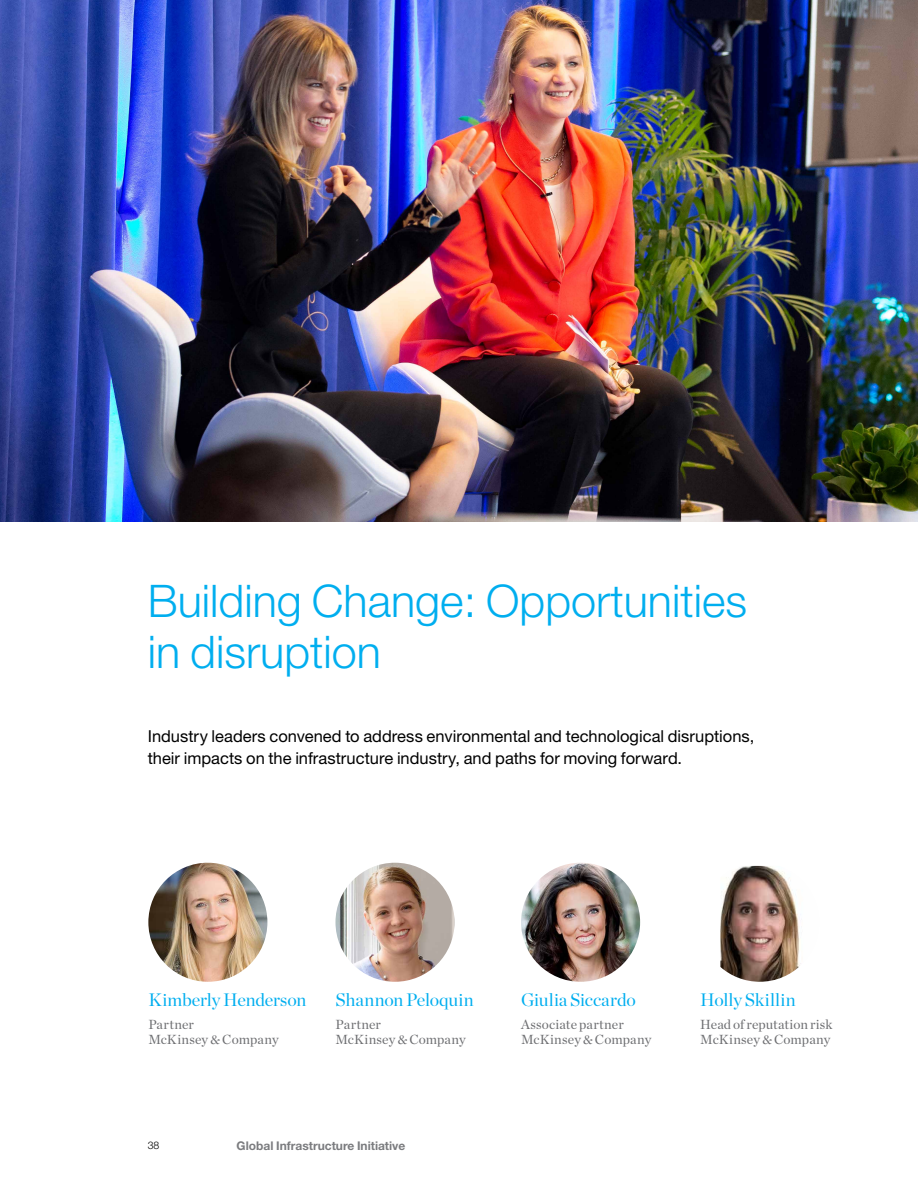
<style>
.page{position:relative;width:918px;height:1188px;background:#fff}
.page>*{position:absolute;margin:0;border:0;box-sizing:border-box;transform-origin:0 0}
.t1{font:300 45px/51px "Helvetica Neue LT Std";color:#00aeef}
.t2{font:18px "Chronicle Display";letter-spacing:-.005em;color:#00aeef}
.t3{font:16.5px/22.5px "Helvetica Neue LT Std";color:#000}
.t4{font:13.5px/15px "Chronicle Deck";letter-spacing:.005em;color:#6d6e71}
.t5{font:700 12px "Helvetica Neue LT Std";color:#7b7c7f}
.t6{font:300 10.5px "Helvetica Neue LT Std";color:#000}
</style>
<div class="page">
<img style="left:0;top:0;width:918px;height:521px">
<img style="left:148px;top:863px;width:119px;height:119px;border-radius:60px">
<img style="left:335px;top:863px;width:120px;height:119px;border-radius:60px">
<img style="left:720px;top:866px;width:81px;height:116px">
<img style="left:521px;top:863px;width:119px;height:119px;border-radius:60px">
<h1 class="t1" style="left:148px;top:575px;width:601px">Building Change: Opportunities in disruption</h1>
<p class="t3" style="left:148px;top:725px;width:608px">Industry leaders convened to address environmental and technological disruptions, their impacts on the infrastructure industry, and paths for moving forward.</p>
<p class="t2" style="left:148px;top:986px;width:160px">Kimberly Henderson</p>
<p class="t4" style="left:148px;top:1016px;width:132px">Partner<br>McKinsey &amp; Company</p>
<p class="t2" style="left:335px;top:986px;width:140px">Shannon Peloquin</p>
<p class="t4" style="left:335px;top:1016px;width:132px">Partner<br>McKinsey &amp; Company</p>
<p class="t6" style="left:148px;top:1139px;width:13px">38</p>
<p class="t5" style="left:237px;top:1139px;width:170px">Global Infrastructure Initiative</p>
<p class="t2" style="left:521px;top:986px;width:116px">Giulia Siccardo</p>
<p class="t4" style="left:521px;top:1016px;width:132px">Associate partner<br>McKinsey &amp; Company</p>
<p class="t2" style="left:700px;top:986px;width:97px">Holly Skillin</p>
<p class="t4" style="left:700px;top:1016px;width:134px">Head of reputation risk<br>McKinsey &amp; Company</p>
</div>
